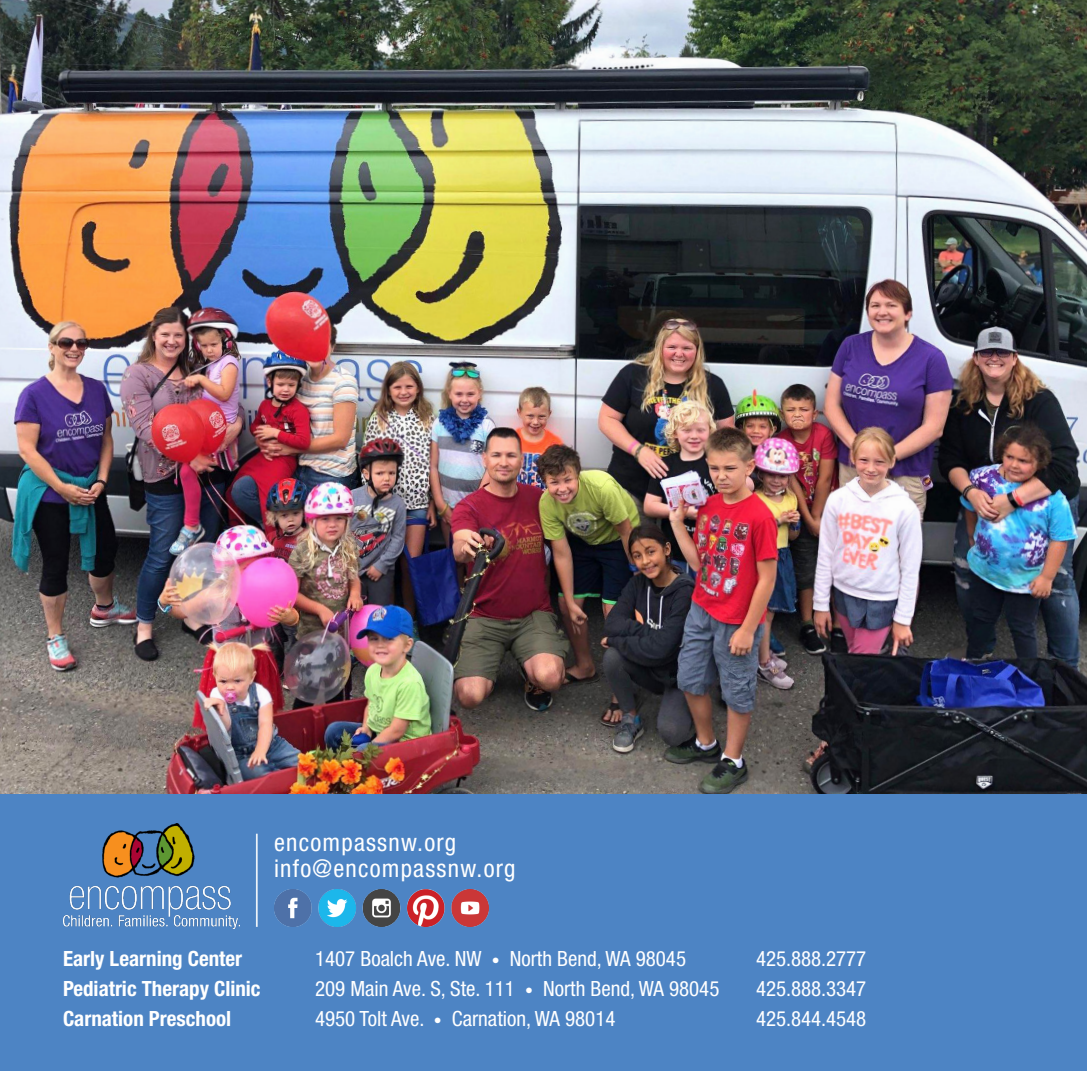
<style>
.page{position:relative;width:1087px;height:1071px;background:#fff}
.page>*{position:absolute;margin:0;border:0;box-sizing:border-box;transform-origin:0 0}
.t1{font:condensed 24.5px "Helvetica Neue LT Pro";letter-spacing:.05em;color:#fff}
.BodyText{font:condensed 21px "Helvetica Neue LT Pro";color:#fff}
.BodyText-2{font:700 condensed 21px "Helvetica Neue LT Pro";color:#fff}
.s1{font-weight:700;font-size:15.75px}
</style>
<div class="page">
<img style="left:0;top:0;width:1087px;height:795px">
<div style="left:0;top:795px;width:1087px;height:276px;background:#4d84c4"></div>
<img style="left:63px;top:823px;width:176px;height:105px">
<img style="left:274px;top:889px;width:215px;height:38px">
<hr style="left:256px;top:834px;width:2px;height:93px;background:#fff">
<p class="t1" style="left:274px;top:828px;width:184px">encompassnw.org</p>
<p class="t1" style="left:274px;top:855px;width:243px">info@encompassnw.org</p>
<p class="BodyText-2" style="left:63px;top:946px;width:181px">Early Learning Center</p>
<p class="BodyText" style="left:315px;top:947px;width:372px">1407 Boalch Ave. NW <span class="s1">•</span> North Bend, WA 98045</p>
<p class="BodyText" style="left:756px;top:947px;width:112px">425.888.2777</p>
<p class="BodyText-2" style="left:63px;top:976px;width:199px">Pediatric Therapy Clinic</p>
<p class="BodyText" style="left:315px;top:977px;width:406px">209 Main Ave. S, Ste. 111 <span class="s1">•</span> North Bend, WA 98045</p>
<p class="BodyText" style="left:756px;top:977px;width:112px">425.888.3347</p>
<p class="BodyText-2" style="left:63px;top:1006px;width:170px">Carnation Preschool</p>
<p class="BodyText" style="left:315px;top:1007px;width:302px">4950 Tolt Ave. <span class="s1">•</span> Carnation, WA 98014</p>
<p class="BodyText" style="left:756px;top:1007px;width:112px">425.844.4548</p>
</div>
